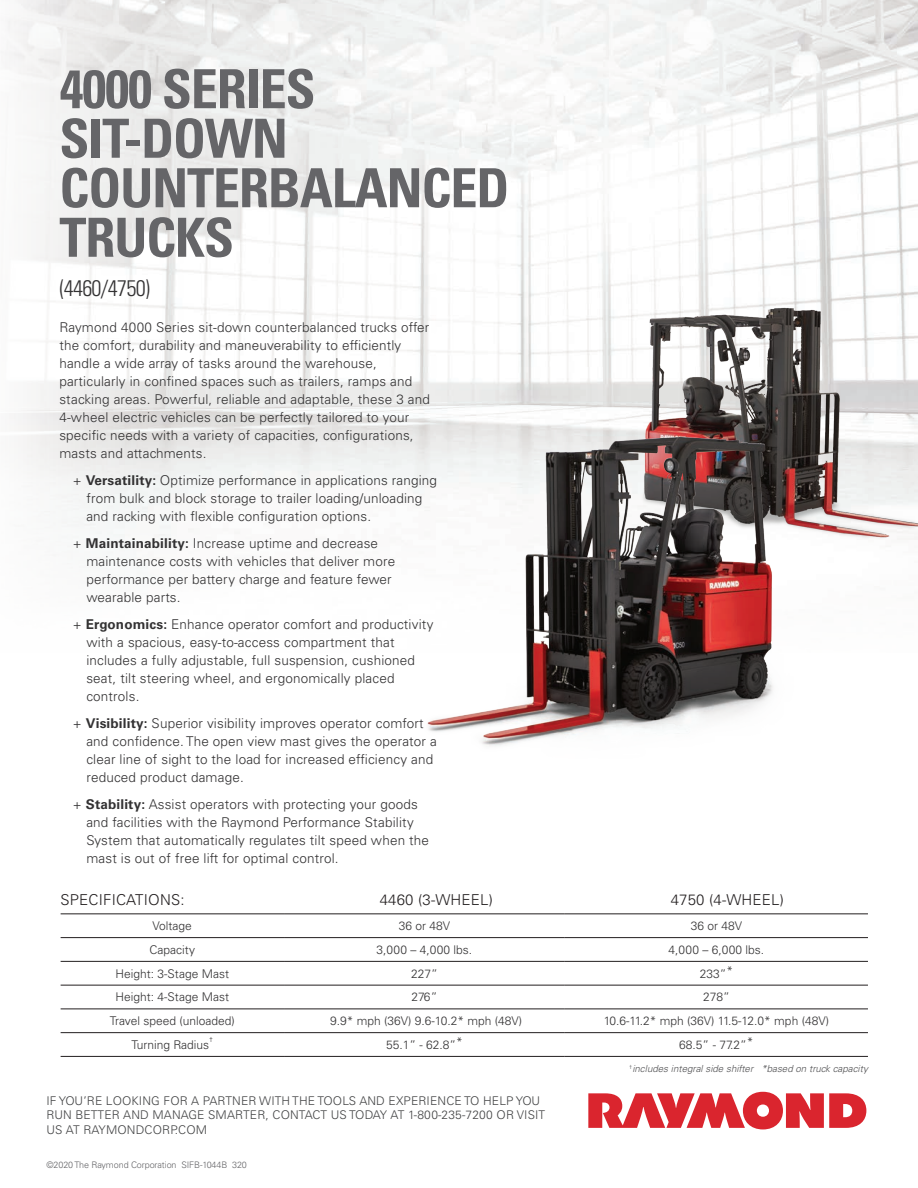
<style>
.page{position:relative;width:918px;height:1188px;background:#fff}
.page>*{position:absolute;margin:0;border:0;box-sizing:border-box;transform-origin:0 0}
.t1{font:700 condensed 54px/49.5px "Univers LT Std";letter-spacing:-.02em;color:#656568}
.t2{font:300 condensed 22.5px "Univers LT Std";letter-spacing:-.03em;color:#333233}
.t3{font:300 15px "Univers LT Std";letter-spacing:.01em;color:#231f20}
.t4{font:300 13.5px/18px "Univers LT Std";letter-spacing:.01em;color:#333233}
.t5{font:300 12px "Univers LT Std";color:#333233}
.t6{font:300 12px/14.4px "Univers LT Std";letter-spacing:.01em;color:#414243}
.t7{font:300 12px "Univers LT Std";letter-spacing:.02em;color:#333233}
.t8{font:italic 300 9.75px "Univers LT Std";color:#505052}
.t9{font:300 9px "Univers LT Std";letter-spacing:-.01em;color:#656568}
.t10{font:300 7.05px "Univers LT Std";color:#333233}
.s1{font-weight:700}
</style>
<div class="page">
<img style="left:5px;top:0;width:913px;height:546px">
<hr style="left:61px;top:914px;width:223px;height:1px;background:#231f20">
<hr style="left:284px;top:914px;width:281px;height:1px;background:#231f20">
<hr style="left:565px;top:914px;width:303px;height:1px;background:#231f20">
<hr style="left:61px;top:937px;width:223px;height:1px;background:#231f20">
<hr style="left:284px;top:937px;width:281px;height:1px;background:#231f20">
<hr style="left:565px;top:937px;width:303px;height:1px;background:#231f20">
<hr style="left:61px;top:961px;width:223px;height:1px;background:#231f20">
<hr style="left:284px;top:961px;width:281px;height:1px;background:#231f20">
<hr style="left:565px;top:961px;width:303px;height:1px;background:#231f20">
<hr style="left:61px;top:985px;width:223px;height:1px;background:#231f20">
<hr style="left:284px;top:985px;width:281px;height:1px;background:#231f20">
<hr style="left:565px;top:985px;width:303px;height:1px;background:#231f20">
<hr style="left:61px;top:1009px;width:223px;height:1px;background:#231f20">
<hr style="left:284px;top:1009px;width:281px;height:1px;background:#231f20">
<hr style="left:565px;top:1009px;width:303px;height:1px;background:#231f20">
<hr style="left:61px;top:1032px;width:223px;height:1px;background:#231f20">
<hr style="left:284px;top:1032px;width:281px;height:1px;background:#231f20">
<hr style="left:565px;top:1032px;width:303px;height:1px;background:#231f20">
<hr style="left:61px;top:1056px;width:223px;height:1px;background:#231f20">
<hr style="left:284px;top:1056px;width:281px;height:1px;background:#231f20">
<hr style="left:565px;top:1056px;width:303px;height:1px;background:#231f20">
<img style="left:621px;top:301px;width:297px;height:241px">
<img style="left:369px;top:412px;width:493px;height:334px">
<svg style="left:588px;top:1092px;width:278px;height:37px"></svg>
<p class="t1" style="left:59px;top:64px;width:451px">4000 SERIES<br>SIT-DOWN<br>COUNTERBALANCED<br>TRUCKS</p>
<p class="t2" style="left:59px;top:275px;width:92px">(4460/4750)</p>
<p class="t4" style="left:59px;top:318px;width:372px">Raymond 4000 Series sit-down counterbalanced trucks offer the comfort, durability and maneuverability to efficiently handle a wide array of tasks around the warehouse, particularly in confined spaces such as trailers, ramps and stacking areas. Powerful, reliable and adaptable, these 3 and 4-wheel electric vehicles can be perfectly tailored to your specific needs with a variety of capacities, configurations, masts and attachments.</p>
<p class="t4" style="left:86px;top:471px;width:352px;text-indent:-13px">+ <span class="s1">Versatility:</span> Optimize performance in applications ranging from bulk and block storage to trailer loading/unloading and racking with flexible configuration options.</p>
<p class="t4" style="left:86px;top:534px;width:310px;text-indent:-14px">+ <span class="s1">Maintainability:</span> Increase uptime and decrease maintenance costs with vehicles that deliver more performance per battery charge and feature fewer wearable parts.</p>
<p class="t4" style="left:86px;top:615px;width:349px;text-indent:-14px">+ <span class="s1">Ergonomics:</span> Enhance operator comfort and productivity with a spacious, easy-to-access compartment that includes a fully adjustable, full suspension, cushioned seat, tilt steering wheel, and ergonomically placed controls.</p>
<p class="t4" style="left:86px;top:714px;width:352px;text-indent:-14px">+ <span class="s1">Visibility:</span> Superior visibility improves operator comfort and confidence. The open view mast gives the operator a clear line of sight to the load for increased efficiency and reduced product damage.</p>
<p class="t4" style="left:86px;top:795px;width:344px;text-indent:-14px">+ <span class="s1">Stability:</span> Assist operators with protecting your goods and facilities with the Raymond Performance Stability System that automatically regulates tilt speed when the mast is out of free lift for optimal control.</p>
<p class="t3" style="left:61px;top:891px;width:125px">SPECIFICATIONS:</p>
<p class="t3" style="left:380px;top:891px;width:115px">4460 (3-WHEEL)</p>
<p class="t3" style="left:671px;top:891px;width:115px">4750 (4-WHEEL)</p>
<p class="t5" style="left:153px;top:919px;width:41px">Voltage</p>
<p class="t5" style="left:399px;top:919px;width:53px">36 or 48V</p>
<p class="t5" style="left:691px;top:919px;width:53px">36 or 48V</p>
<p class="t5" style="left:150px;top:942px;width:47px">Capacity</p>
<p class="t7" style="left:377px;top:942px;width:97px">3,000 – 4,000 lbs.</p>
<p class="t7" style="left:669px;top:942px;width:97px">4,000 – 6,000 lbs.</p>
<p class="t5" style="left:116px;top:966px;width:115px">Height: 3-Stage Mast</p>
<p class="t5" style="left:411px;top:966px;width:28px">227”</p>
<p class="t5" style="left:700px;top:966px;width:35px">233”*</p>
<p class="t5" style="left:116px;top:990px;width:115px">Height: 4-Stage Mast</p>
<p class="t5" style="left:412px;top:990px;width:27px">276”</p>
<p class="t5" style="left:703px;top:990px;width:28px">278”</p>
<p class="t5" style="left:110px;top:1014px;width:126px">Travel speed (unloaded)</p>
<p class="t5" style="left:330px;top:1014px;width:193px">9.9* mph (36V) 9.6-10.2* mph (48V)</p>
<p class="t5" style="left:604px;top:1014px;width:227px">10.6-11.2* mph (36V) 11.5-12.0* mph (48V)</p>
<p class="t5" style="left:131px;top:1037px;width:79px">Turning Radius</p>
<p class="t10" style="left:209px;top:1035px;width:5px">†</p>
<p class="t5" style="left:386px;top:1037px;width:78px">55.1” - 62.8”*</p>
<p class="t5" style="left:679px;top:1037px;width:76px">68.5” - 77.2”*</p>
<p class="t8" style="left:629px;top:1063px;width:240px"><sup>†</sup>includes integral side shifter *based on truck capacity</p>
<p class="t6" style="left:46px;top:1093px;width:500px">IF YOU’RE LOOKING FOR A PARTNER WITH THE TOOLS AND EXPERIENCE TO HELP YOU<br>RUN BETTER AND MANAGE SMARTER, CONTACT US TODAY AT 1-800-235-7200 OR VISIT<br>US AT RAYMONDCORP.COM</p>
<p class="t9" style="left:46px;top:1159px;width:202px">©2020 The Raymond Corporation SIFB-1044B 320</p>
</div>
